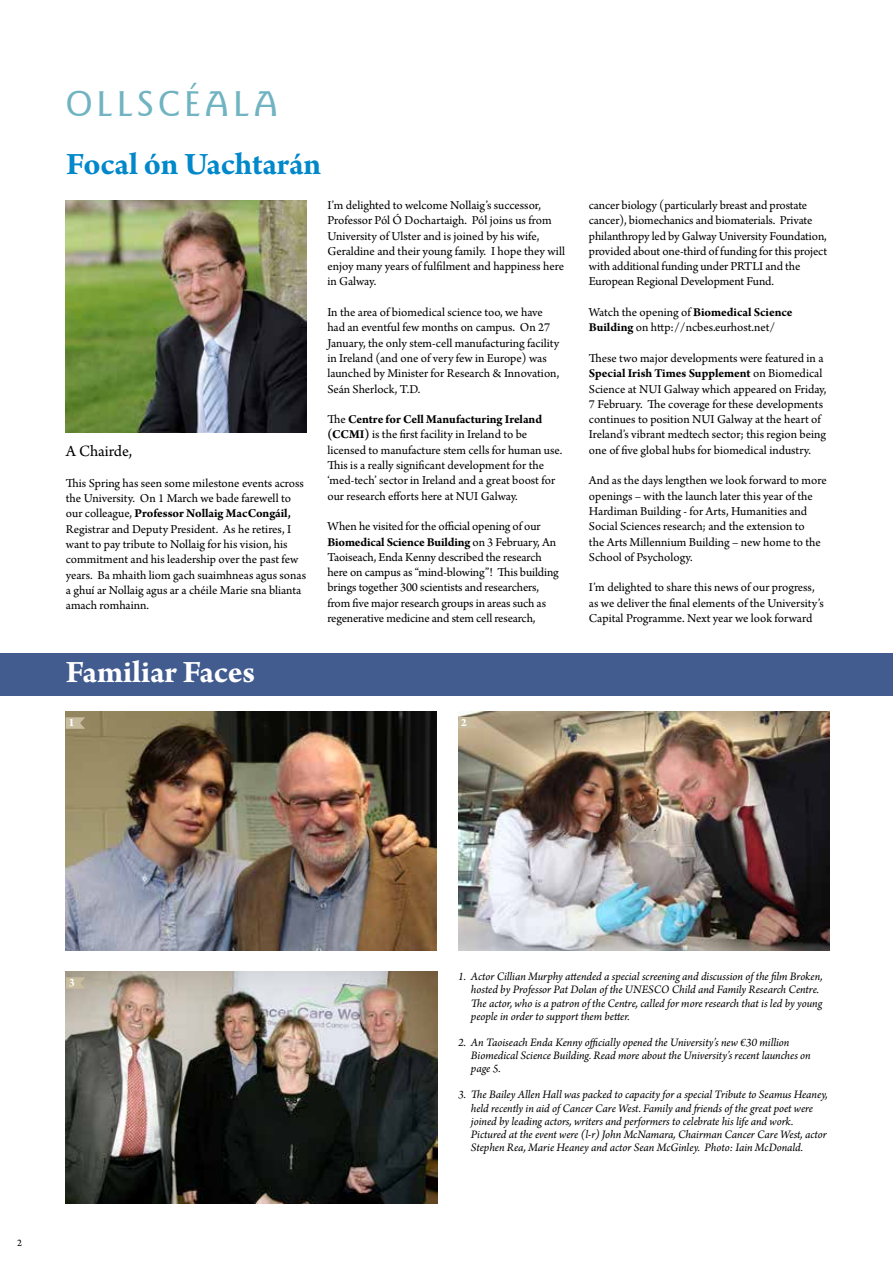
<style>
.page{position:relative;width:893px;height:1263px;background:#fff}
.page>*{position:absolute;margin:0;border:0;box-sizing:border-box;transform-origin:0 0}
.t1{font:500 36px "Goudy Sans IT Cby BT";letter-spacing:.105em;color:#70b3c1}
.t2{font:700 33px "Arno Pro";letter-spacing:-.005em;color:#0088cb}
.t3{font:700 33px "Arno Pro";letter-spacing:-.005em;color:#fff}
.t4{font:16.5px "Arno Pro";letter-spacing:-.005em;color:#000}
.t5{font:12.75px/15.3px "Arno Pro";letter-spacing:-.005em;color:#000}
.t6{font:italic 12px/13.2px "Arno Pro";letter-spacing:-.005em;color:#000}
.t7{font:700 12px "Arno Pro";color:#fff}
.t8{font:10.5px "Arno Pro";color:#000}
.s1{font-weight:700}
</style>
<div class="page">
<img style="left:66px;top:712px;width:371px;height:238px">
<div style="left:0;top:653px;width:893px;height:42px;background:#425c90"></div>
<img style="left:458px;top:712px;width:371px;height:238px">
<img style="left:66px;top:972px;width:371px;height:231px">
<svg style="left:66px;top:717px;width:19px;height:12px"></svg>
<svg style="left:458px;top:717px;width:20px;height:11px"></svg>
<svg style="left:66px;top:977px;width:19px;height:12px"></svg>
<img style="left:66px;top:200px;width:240px;height:232px">
<h1 class="t1" style="left:66px;top:81px;width:214px">OLLSCÉALA</h1>
<h2 class="t2" style="left:66px;top:145px;width:256px">Focal ón Uachtarán</h2>
<p class="t4" style="left:66px;top:442px;width:68px">A Chairde,</p>
<p class="t5" style="left:66px;top:476px;width:242px">This Spring has seen some milestone events across the University. On 1 March we bade farewell to our colleague, <span class="s1">Professor Nollaig MacCongáil, </span>Registrar and Deputy President. As he retires, I want to pay tribute to Nollaig for his vision, his commitment and his leadership over the past few years. Ba mhaith liom gach suaimhneas agus sonas a ghuí ar Nollaig agus ar a chéile Marie sna blianta amach romhainn.</p>
<h2 class="t3" style="left:66px;top:653px;width:191px">Familiar Faces</h2>
<p class="t5" style="left:327px;top:198px;width:239px">I’m delighted to welcome Nollaig’s successor, Professor Pól Ó Dochartaigh. Pól joins us from University of Ulster and is joined by his wife, Geraldine and their young family. I hope they will enjoy many years of fulfilment and happiness here in Galway.</p>
<p class="t5" style="left:327px;top:305px;width:233px">In the area of biomedical science too, we have had an eventful few months on campus. On 27<br>January, the only stem-cell manufacturing facility in Ireland (and one of very few in Europe) was launched by Minister for Research &amp; Innovation, Seán Sherlock, T.D.</p>
<p class="t5" style="left:327px;top:412px;width:236px">The <span class="s1">Centre for Cell Manufacturing Ireland (CCMI)</span> is the first facility in Ireland to be licensed to manufacture stem cells for human use.<br>This is a really significant development for the ‘med-tech’ sector in Ireland and a great boost for our research efforts here at NUI Galway.</p>
<p class="t5" style="left:327px;top:519px;width:233px">When he visited for the official opening of our <span class="s1">Biomedical Science Building</span> on 3 February, An Taoiseach, Enda Kenny described the research here on campus as “mind-blowing”! This building brings together 300 scientists and researchers, from five major research groups in areas such as regenerative medicine and stem cell research,</p>
<p class="t7" style="left:68px;top:716px;width:8px">1</p>
<p class="t7" style="left:461px;top:715px;width:8px">2</p>
<p class="t5" style="left:589px;top:198px;width:240px">cancer biology (particularly breast and prostate cancer), biomechanics and biomaterials. Private philanthropy led by Galway University Foundation, provided about one-third of funding for this project with additional funding under PRTLI and the European Regional Development Fund.</p>
<p class="t5" style="left:589px;top:305px;width:205px">Watch the opening of <span class="s1">Biomedical Science<br>Building</span> on http://ncbes.eurhost.net/</p>
<p class="t5" style="left:589px;top:351px;width:239px">These two major developments were featured in a <span class="s1">Special Irish Times Supplement</span> on Biomedical Science at NUI Galway which appeared on Friday, 7 February. The coverage for these developments continues to position NUI Galway at the heart of Ireland’s vibrant medtech sector; this region being one of five global hubs for biomedical industry.</p>
<p class="t5" style="left:589px;top:474px;width:239px">And as the days lengthen we look forward to more openings – with the launch later this year of the Hardiman Building - for Arts, Humanities and Social Sciences research; and the extension to<br>the Arts Millennium Building – new home to the School of Psychology.</p>
<p class="t5" style="left:589px;top:581px;width:236px">I’m delighted to share this news of our progress, as we deliver the final elements of the University’s<br>Capital Programme. Next year we look forward</p>
<p class="t7" style="left:69px;top:976px;width:8px">3</p>
<p class="t8" style="left:17px;top:1237px;width:6px">2</p>
<p class="t6" style="left:471px;top:971px;width:353px;text-indent:-13px">1. Actor Cillian Murphy attended a special screening and discussion of the film Broken, hosted by Professor Pat Dolan of the UNESCO Child and Family Research Centre.<br>The actor, who is a patron of the Centre, called for more research that is led by young people in order to support them better.</p>
<p class="t6" style="left:471px;top:1036px;width:341px;text-indent:-13px">2. An Taoiseach Enda Kenny officially opened the University’s new €30 million<br>Biomedical Science Building. Read more about the University’s recent launches on page 5.</p>
<p class="t6" style="left:471px;top:1089px;width:358px;text-indent:-13px">3. The Bailey Allen Hall was packed to capacity for a special Tribute to Seamus Heaney, held recently in aid of Cancer Care West. Family and friends of the great poet were joined by leading actors, writers and performers to celebrate his life and work.<br>Pictured at the event were (l-r) John McNamara, Chairman Cancer Care West, actor Stephen Rea, Marie Heaney and actor Sean McGinley. Photo: Iain McDonald.</p>
</div>
